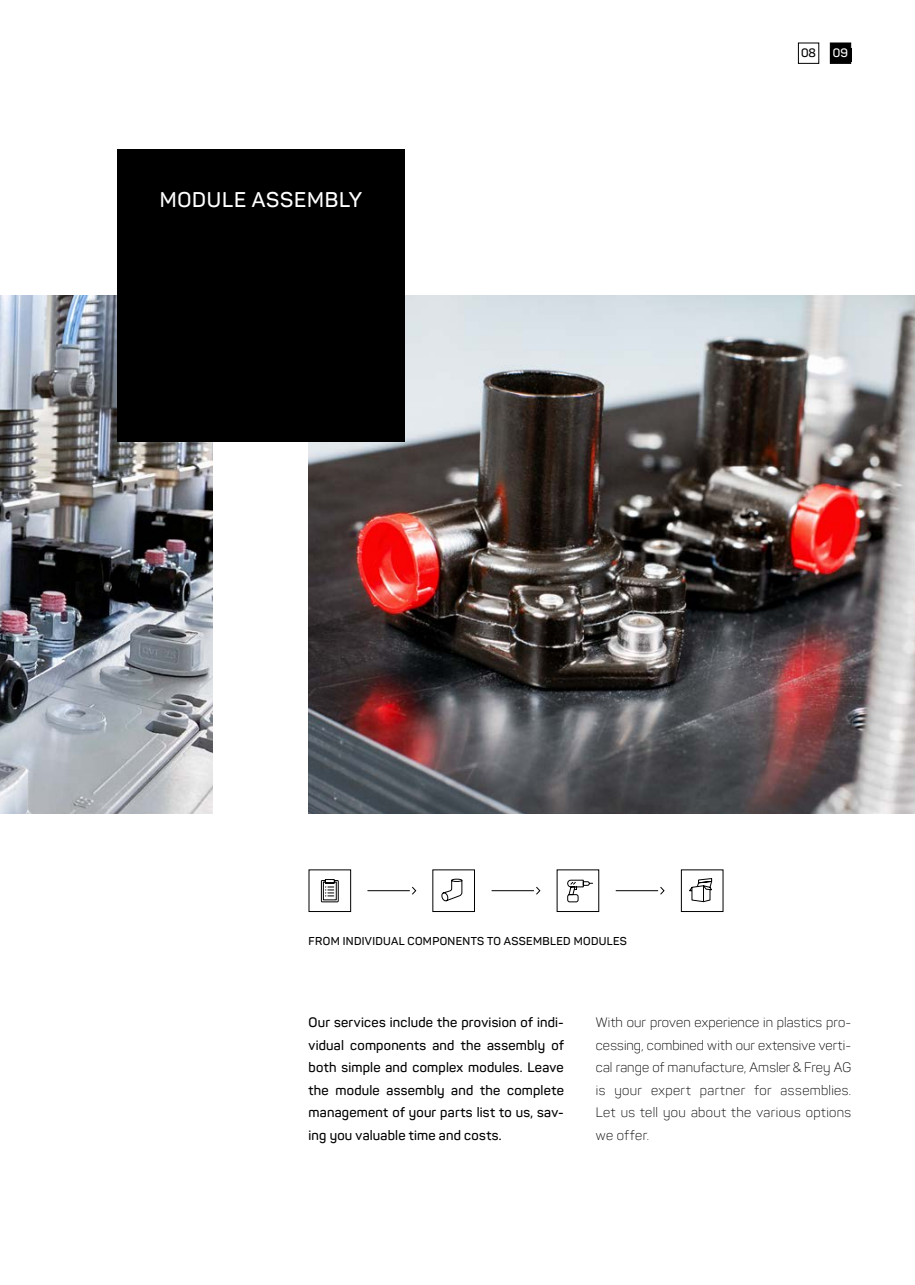
<style>
.page{position:relative;width:915px;height:1285px;background:#fff}
.page>*{position:absolute;margin:0;border:0;box-sizing:border-box;transform-origin:0 0}
.t1{font:600 21px "Panton";letter-spacing:.04em;color:#fff}
.t2{font:600 13.5px/22.5px "Panton";letter-spacing:.015em;color:#000;text-align:justify}
.t3{font:300 13.5px/22.5px "Panton";letter-spacing:.03em;color:#000;text-align:justify}
.t4{font:600 12px "Panton";color:#000}
.t5{font:600 12px "Panton";color:#fff}
.t6{font:600 11.25px "Panton";letter-spacing:.03em;color:#000}
</style>
<div class="page">
<div style="left:797px;top:43px;width:22px;height:21px;border:1px solid #000"></div>
<hr style="left:367px;top:890px;width:42px;height:1px;background:#000">
<svg style="left:412px;top:886px;width:5px;height:9px"></svg>
<hr style="left:491px;top:890px;width:42px;height:1px;background:#000">
<svg style="left:536px;top:886px;width:5px;height:9px"></svg>
<hr style="left:615px;top:890px;width:43px;height:1px;background:#000">
<svg style="left:660px;top:886px;width:5px;height:9px"></svg>
<svg style="left:689px;top:878px;width:24px;height:24px"></svg>
<svg style="left:320px;top:879px;width:19px;height:23px"></svg>
<svg style="left:441px;top:878px;width:21px;height:23px"></svg>
<svg style="left:567px;top:879px;width:26px;height:23px"></svg>
<img style="left:0;top:295px;width:213px;height:518px">
<img style="left:308px;top:295px;width:606px;height:518px">
<div style="left:829px;top:43px;width:21px;height:21px;background:#000;border:1px solid #000"></div>
<div style="left:829px;top:48px;width:21px;height:14px;background:#000"></div>
<div style="left:117px;top:149px;width:287px;height:292px;background:#000"></div>
<h1 class="t1" style="left:160px;top:187px;width:204px">MODULE ASSEMBLY</h1>
<p class="t4" style="left:800px;top:45px;width:16px">08</p>
<p class="t5" style="left:832px;top:45px;width:17px">09</p>
<p class="t6" style="left:308px;top:934px;width:320px">FROM INDIVIDUAL COMPONENTS TO ASSEMBLED MODULES</p>
<p class="t2" style="left:308px;top:1010px;width:257px">Our services include the provision of indi&shy;vidual components and the assembly of both simple and complex modules. Leave the module assembly and the complete management of your parts list to us, sav&shy;ing you valuable time and costs.</p>
<p class="t3" style="left:595px;top:1010px;width:257px">With our proven experience in plastics pro&shy;cessing, combined with our extensive verti&shy;cal range of manufacture, Amsler &amp; Frey AG is your expert partner for assemblies.<br>Let us tell you about the various options we offer.</p>
</div>
